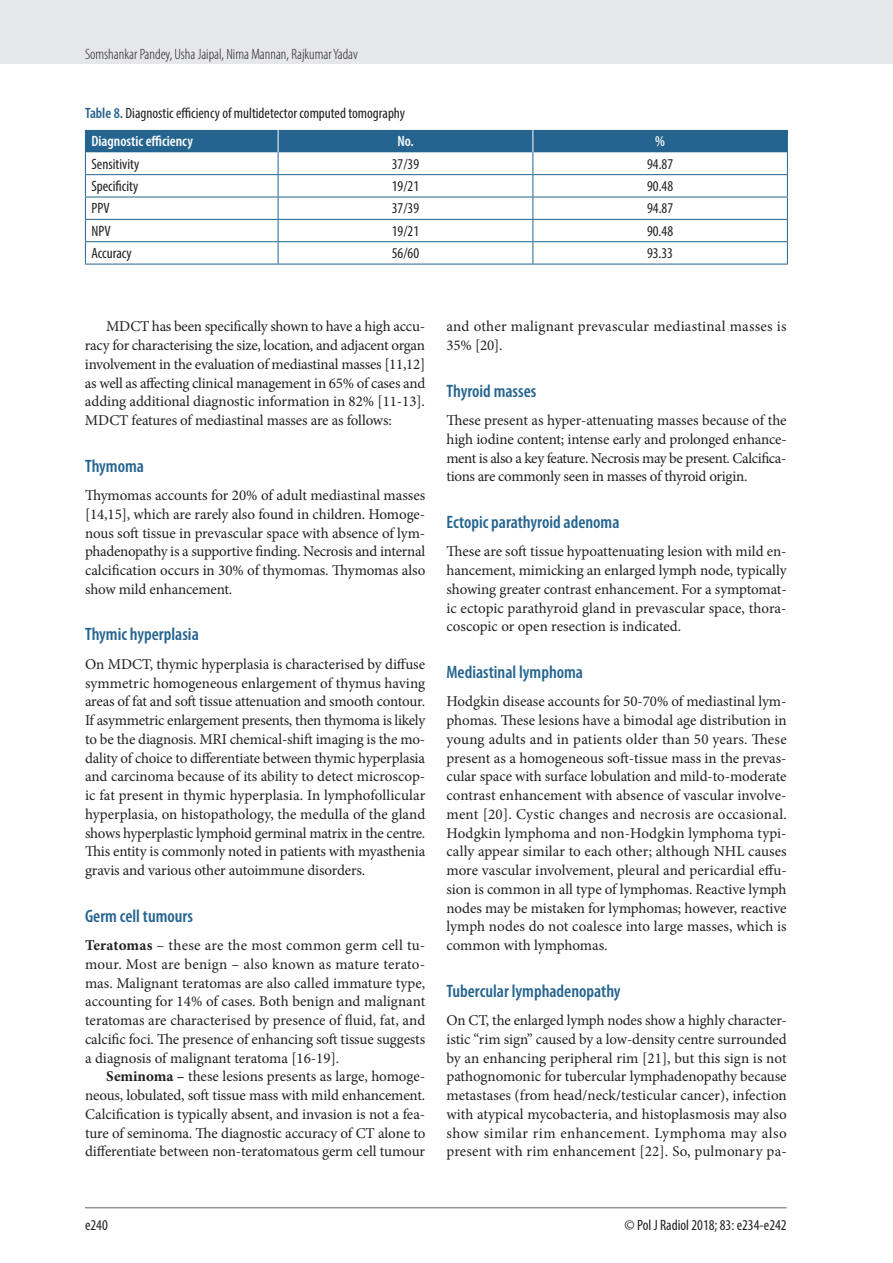
<style>
.page{position:relative;width:893px;height:1263px;background:#fff}
.page>*{position:absolute;margin:0;border:0;box-sizing:border-box;transform-origin:0 0}
.t1{font:600 condensed 18px "Myriad Pro";color:#24648f}
.t2{font:15px/18.8px "Minion Pro";letter-spacing:-.005em;color:#231f20;text-align:justify}
.t3{font:condensed 15px/28.8px "Myriad Pro";color:#231f20}
.t4{font:300 condensed 15px "Myriad Pro";color:#231f20}
.t5{font:600 condensed 15px "Myriad Pro";color:#fff}
.s1{font-weight:600;color:#24648f}
.s2{font-weight:600;color:#fff}
.s3{font-weight:700}
</style>
<div class="page">
<div style="left:0;top:0;width:893px;height:64px;background:#e6e7e9"></div>
<hr style="left:85px;top:1207px;width:702px;height:1px;background:#939598">
<svg style="left:85px;top:130px;width:703px;height:134px"></svg>
<hr style="left:85px;top:264px;width:193px;height:1px;background:#24648f">
<hr style="left:278px;top:264px;width:255px;height:1px;background:#24648f">
<hr style="left:533px;top:264px;width:255px;height:1px;background:#24648f">
<p class="t4" style="left:85px;top:45px;width:274px">Somshankar Pandey, Usha Jaipal, Nima Mannan, Rajkumar Yadav</p>
<p class="t3" style="left:91px;top:98px;width:315px;text-indent:-6px"><span class="s1">Table 8.</span> Diagnostic efficiency of multidetector computed tomography<br><span class="s2">Diagnostic efficiency</span></p>
<p class="t5" style="left:397px;top:132px;width:18px">No.</p>
<p class="t5" style="left:655px;top:132px;width:11px">%</p>
<p class="t3" style="left:91px;top:149px;width:49px">Sensitivity</p>
<p class="t3" style="left:392px;top:149px;width:29px">37/39</p>
<p class="t3" style="left:647px;top:149px;width:28px">94.87</p>
<p class="t3" style="left:91px;top:171px;width:48px">Specificity</p>
<p class="t3" style="left:392px;top:171px;width:29px">19/21</p>
<p class="t3" style="left:647px;top:171px;width:28px">90.48</p>
<p class="t3" style="left:91px;top:194px;width:20px">PPV</p>
<p class="t3" style="left:392px;top:194px;width:29px">37/39</p>
<p class="t3" style="left:647px;top:194px;width:28px">94.87</p>
<p class="t3" style="left:91px;top:216px;width:21px">NPV</p>
<p class="t3" style="left:392px;top:216px;width:29px">19/21</p>
<p class="t3" style="left:647px;top:216px;width:28px">90.48</p>
<p class="t3" style="left:91px;top:238px;width:42px">Accuracy</p>
<p class="t3" style="left:392px;top:238px;width:29px">56/60</p>
<p class="t3" style="left:647px;top:238px;width:28px">93.33</p>
<p class="t2" style="left:85px;top:317px;width:342px;text-indent:21px">MDCT has been specifically shown to have a high accu&shy;racy for characterising the size, location, and adjacent organ involvement in the evaluation of mediastinal masses [11,12] as well as affecting clinical management in 65% of cases and adding additional diagnostic information in 82% [11-13].<br>MDCT features of mediastinal masses are as follows:</p>
<p class="t1" style="left:85px;top:454px;width:60px">Thymoma</p>
<p class="t2" style="left:85px;top:486px;width:342px">Thymomas accounts for 20% of adult mediastinal masses [14,15], which are rarely also found in children. Homoge&shy;nous soft tissue in prevascular space with absence of lym&shy;phadenopathy is a supportive finding. Necrosis and internal calcification occurs in 30% of thymomas. Thymomas also show mild enhancement.</p>
<p class="t1" style="left:85px;top:623px;width:115px">Thymic hyperplasia</p>
<p class="t2" style="left:85px;top:655px;width:342px">On MDCT, thymic hyperplasia is characterised by diffuse symmetric homogeneous enlargement of thymus having areas of fat and soft tissue attenuation and smooth contour.<br>If asymmetric enlargement presents, then thymoma is likely to be the diagnosis. MRI chemical-shift imaging is the mo&shy;dality of choice to differentiate between thymic hyperplasia and carcinoma because of its ability to detect microscop&shy;ic fat present in thymic hyperplasia. In lymphofollicular hyperplasia, on histopathology, the medulla of the gland shows hyperplastic lymphoid germinal matrix in the centre.<br>This entity is commonly noted in patients with myasthenia gravis and various other autoimmune disorders.</p>
<p class="t1" style="left:85px;top:904px;width:110px">Germ cell tumours</p>
<p class="t2" style="left:85px;top:936px;width:342px"><span class="s3">Teratomas</span> – these are the most common germ cell tu&shy;mour. Most are benign – also known as mature terato&shy;mas. Malignant teratomas are also called immature type, accounting for 14% of cases. Both benign and malignant teratomas are characterised by presence of fluid, fat, and calcific foci. The presence of enhancing soft tissue suggests a diagnosis of malignant teratoma [16-19].</p>
<p class="t2" style="left:85px;top:1067px;width:342px;text-indent:21px"><span class="s3">Seminoma –</span> these lesions presents as large, homoge&shy;neous, lobulated, soft tissue mass with mild enhancement.<br>Calcification is typically absent, and invasion is not a fea&shy;ture of seminoma. The diagnostic accuracy of CT alone to differentiate between non-teratomatous germ cell tumour</p>
<p class="t2" style="left:446px;top:317px;width:342px">and other malignant prevascular mediastinal masses is<br>35% [20].</p>
<p class="t1" style="left:446px;top:379px;width:91px">Thyroid masses</p>
<p class="t2" style="left:446px;top:411px;width:342px">These present as hyper-attenuating masses because of the high iodine content; intense early and prolonged enhance&shy;ment is also a key feature. Necrosis may be present. Calcifica&shy;tions are commonly seen in masses of thyroid origin.</p>
<p class="t1" style="left:446px;top:511px;width:175px">Ectopic parathyroid adenoma</p>
<p class="t2" style="left:446px;top:542px;width:342px">These are soft tissue hypoattenuating lesion with mild en&shy;hancement, mimicking an enlarged lymph node, typically showing greater contrast enhancement. For a symptomat&shy;ic ectopic parathyroid gland in prevascular space, thora&shy;coscopic or open resection is indicated.</p>
<p class="t1" style="left:446px;top:661px;width:138px">Mediastinal lymphoma</p>
<p class="t2" style="left:446px;top:692px;width:342px">Hodgkin disease accounts for 50-70% of mediastinal lym&shy;phomas. These lesions have a bimodal age distribution in young adults and in patients older than 50 years. These present as a homogeneous soft-tissue mass in the prevas&shy;cular space with surface lobulation and mild-to-moderate contrast enhancement with absence of vascular involve&shy;ment [20]. Cystic changes and necrosis are occasional.<br>Hodgkin lymphoma and non-Hodgkin lymphoma typi&shy;cally appear similar to each other; although NHL causes more vascular involvement, pleural and pericardial effu&shy;sion is common in all type of lymphomas. Reactive lymph nodes may be mistaken for lymphomas; however, reactive lymph nodes do not coalesce into large masses, which is common with lymphomas.</p>
<p class="t1" style="left:446px;top:979px;width:176px">Tubercular lymphadenopathy</p>
<p class="t2" style="left:446px;top:1011px;width:342px">On CT, the enlarged lymph nodes show a highly character&shy;istic “rim sign” caused by a low-density centre surrounded by an enhancing peripheral rim [21], but this sign is not pathognomonic for tubercular lymphadenopathy because metastases (from head/neck/testicular cancer), infection with atypical mycobacteria, and histoplasmosis may also show similar rim enhancement. Lymphoma may also present with rim enhancement [22]. So, pulmonary pa-</p>
<p class="t3" style="left:85px;top:1210px;width:24px">e240</p>
<p class="t3" style="left:625px;top:1210px;width:164px">© Pol J Radiol 2018; 83: e234-e242</p>
</div>
